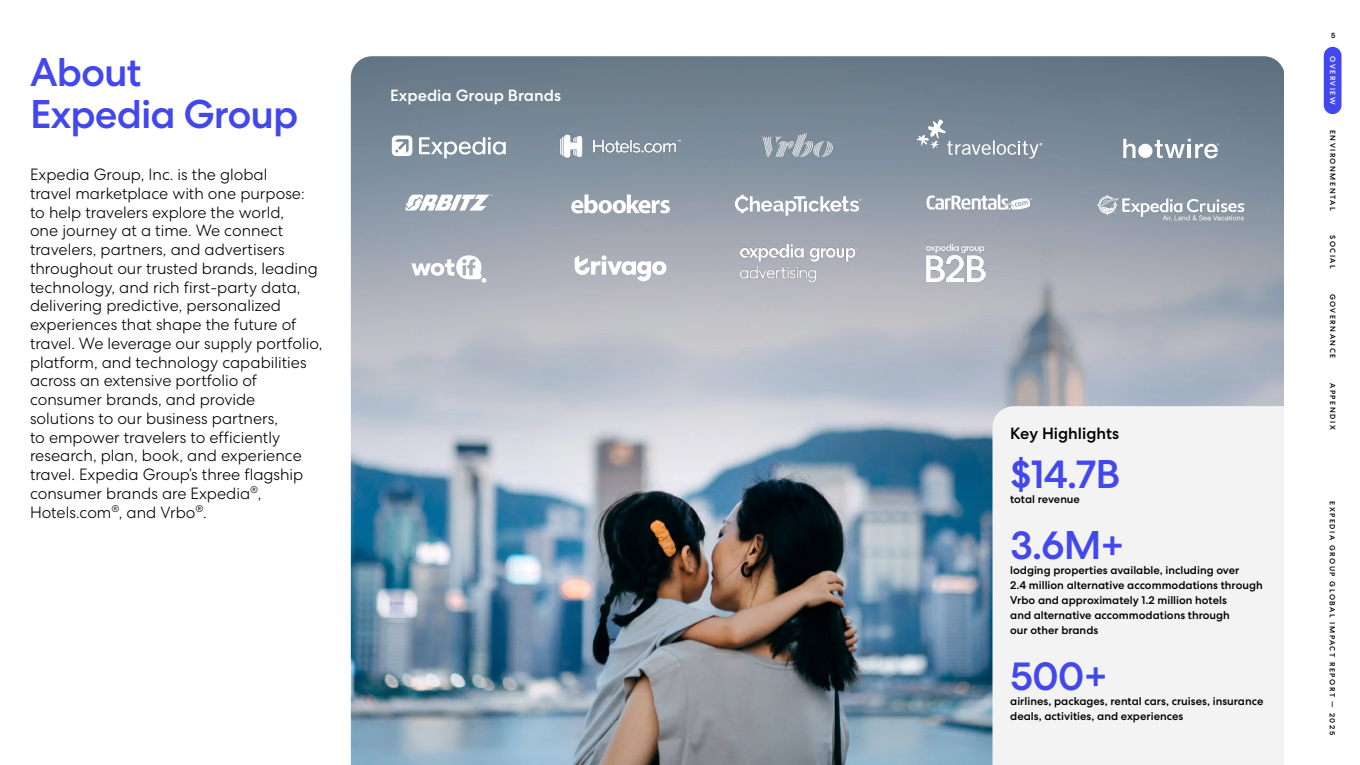
<style>
.page{position:relative;width:1360px;height:765px;background:#fff}
.page>*{position:absolute;margin:0;border:0;box-sizing:border-box;transform-origin:0 0}
.H1A{font:500 40px/41.2px "Centra No 2";letter-spacing:-.025em;color:#4248ed}
.Big_number{font:500 40px "Centra No 2";letter-spacing:-.025em;color:#4248ed}
.Intro{font:300 16.25px/18.8px "Centra No 2";color:#000}
.Call-out_heading{font:500 16.25px "Centra No 2";color:#fff}
.Call-out_heading-2{font:500 16.25px "Centra No 2";color:#000}
.Call-out_small{font:500 11.25px/15px "Centra No 2";color:#000}
.t1{font:500 7.5px "Centra No 2";letter-spacing:.2em;color:#000}
.t2{font:500 7.5px "Centra No 2";letter-spacing:.2em;color:#fff}
</style>
<div class="page">
<img style="left:351px;top:56px;width:931px;height:709px">
<svg style="left:351px;top:56px;width:934px;height:453px;background:#97a2af"></svg>
<svg style="left:405px;top:195px;width:87px;height:16px"></svg>
<svg style="left:917px;top:119px;width:125px;height:39px;background:#8997a4"></svg>
<div style="left:1138px;top:144px;width:14px;height:14px;background:#fff;border-radius:50%"></div>
<svg style="left:1123px;top:139px;width:12px;height:19px"></svg>
<svg style="left:1155px;top:139px;width:64px;height:19px"></svg>
<svg style="left:411px;top:255px;width:75px;height:28px"></svg>
<svg style="left:735px;top:195px;width:126px;height:21px"></svg>
<svg style="left:571px;top:195px;width:99px;height:18px"></svg>
<svg style="left:1097px;top:195px;width:149px;height:26px;background:#a4adb7"></svg>
<svg style="left:926px;top:195px;width:106px;height:15px"></svg>
<svg style="left:419px;top:137px;width:87px;height:21px"></svg>
<svg style="left:392px;top:136px;width:20px;height:20px"></svg>
<svg style="left:575px;top:255px;width:91px;height:26px"></svg>
<hr style="left:602px;top:261px;width:4px;height:14px;background:#fff">
<div style="left:992px;top:406px;width:293px;height:359px;background:#f3f3f3"></div>
<img style="left:740px;top:245px;width:116px;height:36px">
<img style="left:926px;top:245px;width:59px;height:36px">
<img style="left:558px;top:133px;width:125px;height:26px">
<img style="left:761px;top:133px;width:74px;height:24px">
<div style="left:1324px;top:47px;width:17px;height:67px;background:#4248ed;border-radius:9px"></div>
<p class="H1A" style="left:30px;top:52px;width:270px">About<br>Expedia Group</p>
<p class="Intro" style="left:30px;top:165px;width:294px">Expedia Group, Inc. is the global<br>travel marketplace with one purpose: to help travelers explore the world,<br>one journey at a time. We connect travelers, partners, and advertisers throughout our trusted brands, leading technology, and rich first-party data, delivering predictive, personalized experiences that shape the future of travel. We leverage our supply portfolio, platform, and technology capabilities across an extensive portfolio of consumer brands, and provide solutions to our business partners,<br>to empower travelers to efficiently research, plan, book, and experience travel. Expedia Group’s three flagship consumer brands are Expedia<sup>®</sup>, Hotels.com<sup>®</sup>, and Vrbo<sup>®</sup>.</p>
<p class="Call-out_heading" style="left:390px;top:86px;width:172px">Expedia Group Brands</p>
<p class="Call-out_heading-2" style="left:1010px;top:424px;width:111px">Key Highlights</p>
<p class="Big_number" style="left:1010px;top:450px;width:112px">$14.7B</p>
<p class="Call-out_small" style="left:1010px;top:491px;width:71px">total revenue</p>
<p class="Big_number" style="left:1010px;top:522px;width:116px">3.6M+</p>
<p class="Call-out_small" style="left:1010px;top:562px;width:254px">lodging properties available, including over<br>2.4 million alternative accommodations through Vrbo and approximately 1.2 million hotels<br>and alternative accommodations through<br>our other brands</p>
<p class="Big_number" style="left:1010px;top:653px;width:99px">500+</p>
<p class="Call-out_small" style="left:1010px;top:694px;width:255px">airlines, packages, rental cars, cruises, insurance deals, activities, and experiences</p>
<p class="t1" style="left:1331px;top:31px;width:6px">5</p>
<p class="t2" style="left:1337px;top:56px;width:50px;rotate:90deg">OVERVIEW</p>
<p class="t1" style="left:1337px;top:130px;width:82px;rotate:90deg">ENVIRONMENTAL</p>
<p class="t1" style="left:1337px;top:235px;width:35px;rotate:90deg">SOCIAL</p>
<p class="t1" style="left:1337px;top:294px;width:66px;rotate:90deg">GOVERNANCE</p>
<p class="t1" style="left:1337px;top:383px;width:48px;rotate:90deg">APPENDIX</p>
<p class="t1" style="left:1337px;top:501px;width:235px;rotate:90deg">EXPEDIA GROUP GLOBAL IMPACT REPORT — 2025</p>
</div>
